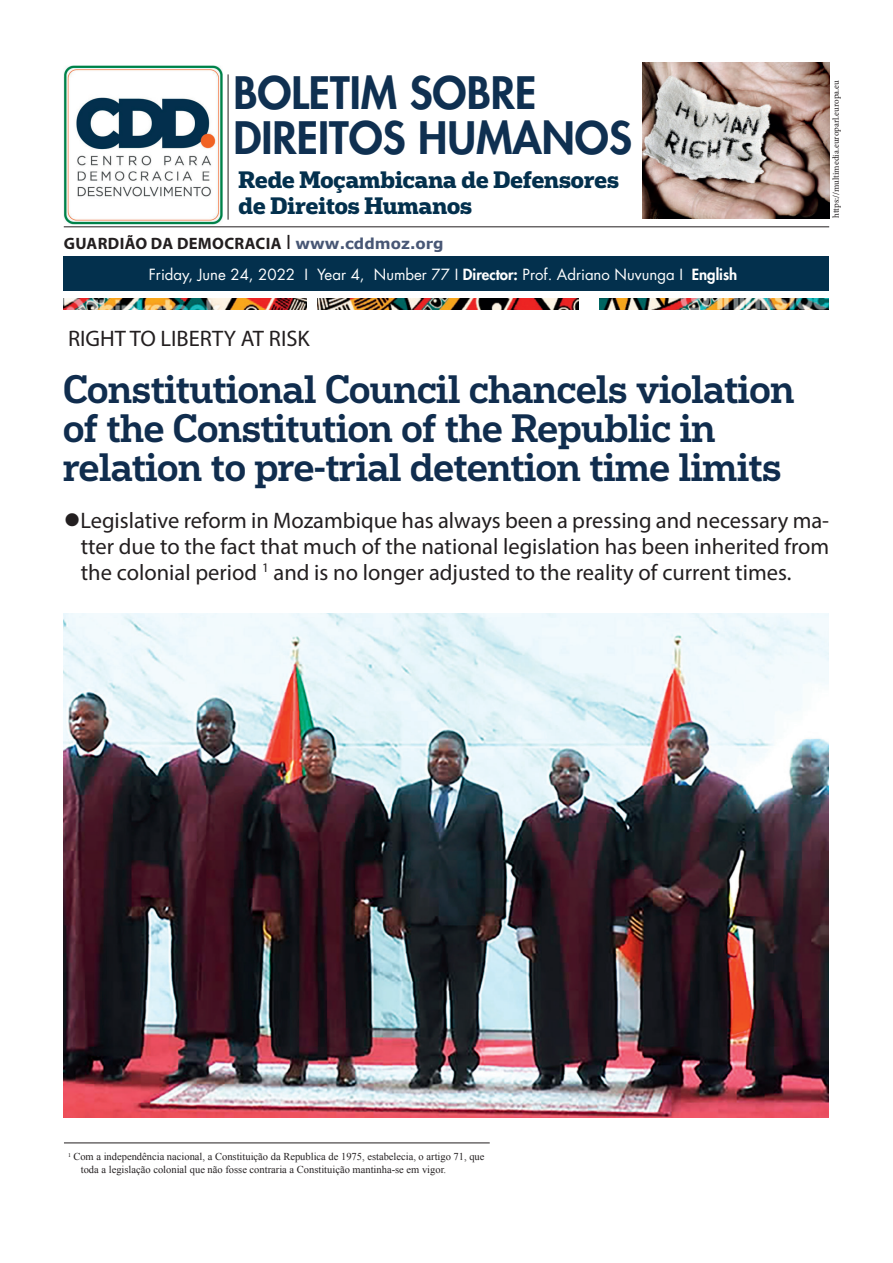
<style>
.page{position:relative;width:893px;height:1263px;background:#fff}
.page>*{position:absolute;margin:0;border:0;box-sizing:border-box;transform-origin:0 0}
.t1{font:800 43.5px/45px "Futura LT";color:#0f3051}
.t2{font:500 37.5px/39px "Popular";letter-spacing:-.01em;color:#102d4e}
.t3{font:22.5px/25.8px "Myriad Pro";color:#231f20;text-align:justify}
.t4{font:700 22.5px/25.5px "Popular";color:#03304d}
.t5{font:700 16.5px "Myriad Pro";letter-spacing:.02em;color:#231f20}
.t6{font:15px "Futura LT";color:#fff}
.t7{font:10.5px/12.6px "Times New Roman";color:#231f20}
.t8{font:9px "Minion Pro";color:#231f20}
.s1{font-weight:400;font-size:20.85px}
.s2{font-family:"Verdana";font-size:15px;color:#485775}
.s3{font-weight:800}
</style>
<div class="page">
<hr style="left:64px;top:227px;width:765px;height:1px;background:#231f20">
<hr style="left:228px;top:74px;width:1px;height:146px;background:#231f20">
<img style="left:64px;top:65px;width:159px;height:159px">
<img style="left:642px;top:62px;width:187px;height:156px">
<img style="left:64px;top:298px;width:242px;height:11px">
<img style="left:317px;top:298px;width:262px;height:11px">
<img style="left:599px;top:298px;width:229px;height:11px">
<div style="left:64px;top:256px;width:765px;height:35px;background:#03304d"></div>
<img style="left:64px;top:613px;width:764px;height:504px">
<hr style="left:64px;top:1143px;width:426px;height:1px;background:#231f20">
<h1 class="t1" style="left:233px;top:70px;width:400px">BOLETIM SOBRE<br>DIREITOS HUMANOS</h1>
<p class="t4" style="left:239px;top:166px;width:382px">Rede Moçambicana de Defensores de Direitos Humanos</p>
<p class="t5" style="left:64px;top:232px;width:381px">GUARDIÃO DA DEMOCRACIA <span class="s1">I</span> <span class="s2">www.cddmoz.org</span></p>
<p class="t6" style="left:149px;top:265px;width:590px">Friday, June 24, 2022 I Year 4, Number 77 I <span class="s3">Director:</span> Prof. Adriano Nuvunga I <span class="s3">English</span></p>
<p class="t3" style="left:68px;top:325px;width:243px">RIGHT TO LIBERTY AT RISK</p>
<p class="t8" style="left:830px;top:218px;width:139px;rotate:-90deg">https://multimedia.europarl.europa.eu</p>
<h2 class="t2" style="left:63px;top:368px;width:733px">Constitutional Council chancels violation of the Constitution of the Republic in relation to pre-trial detention time limits</h2>
<p class="t3" style="left:81px;top:507px;width:750px;text-indent:-17px">●Legislative reform in Mozambique has always been a pressing and necessary ma&shy;tter due to the fact that much of the national legislation has been inherited from the colonial period <sup>1</sup> and is no longer adjusted to the reality of current times.</p>
<p class="t7" style="left:81px;top:1150px;width:405px;text-indent:-13px"><sup>1</sup> Com a independência nacional, a Constituição da Republica de 1975, estabelecia, o artigo 71, que toda a legislação colonial que não fosse contraria a Constituição mantinha-se em vigor.</p>
</div>
